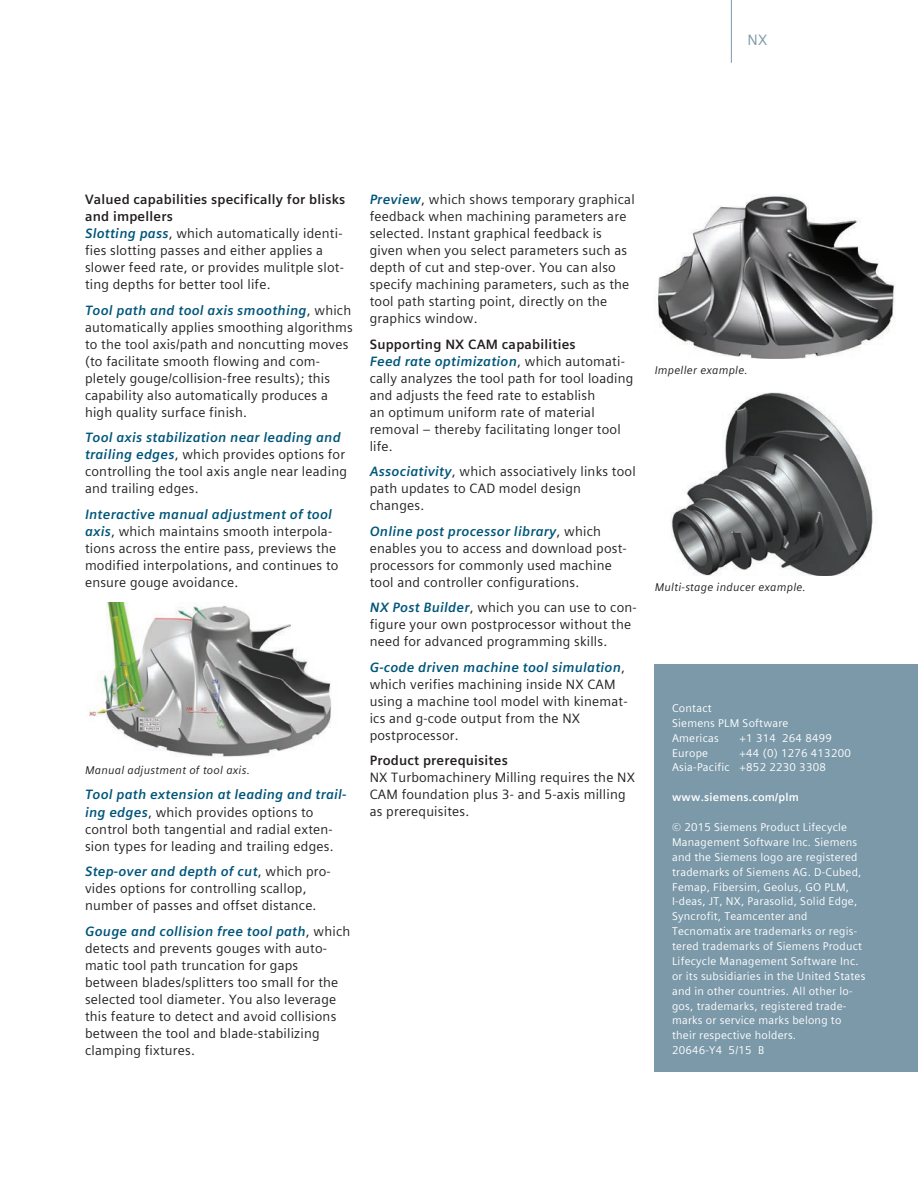
<style>
.page{position:relative;width:918px;height:1188px;background:#fff}
.page>*{position:absolute;margin:0;border:0;box-sizing:border-box;transform-origin:0 0}
.Product_tab___10pt_0{font:15px "Siemens Sans Global";color:#7b99a9}
._04__Copy___9pt_4mm{font:13.5px/17px "Siemens Sans Global";letter-spacing:.015em;color:#231f20}
._04__Head_paragraph{font:700 13.5px/17px "Siemens Sans Global";letter-spacing:.015em;color:#231f20}
._06__Legals__7_5pt_3{font:11.25px/14.9px "Siemens Sans Global";letter-spacing:.02em;color:#fff}
._06__Captions___7_5p{font:italic 11.25px "Siemens Sans Global";letter-spacing:.02em;color:#231f20}
._06__Legals__7_5pt_3-2{font:700 11.25px "Siemens Sans Global";letter-spacing:.02em;color:#fff}
.s1{font-weight:700;font-style:italic;color:#00567a}
</style>
<div class="page">
<img style="left:89px;top:603px;width:243px;height:154px">
<hr style="left:731px;top:0;width:1px;height:63px;background:#7b99a9">
<img style="left:670px;top:392px;width:203px;height:183px">
<img style="left:657px;top:195px;width:238px;height:164px">
<div style="left:655px;top:664px;width:263px;height:407px;background:#7b99a9"></div>
<p class="Product_tab___10pt_0" style="left:748px;top:29px;width:21px">NX</p>
<p class="_04__Head_paragraph" style="left:85px;top:191px;width:262px">Valued capabilities specifically for blisks and impellers</p>
<p class="_04__Copy___9pt_4mm" style="left:85px;top:225px;width:260px"><span class="s1">Slotting pass</span>, which automatically identi&shy;fies slotting passes and either applies a slower feed rate, or provides mulitple slot&shy;ting depths for better tool life.</p>
<p class="_04__Copy___9pt_4mm" style="left:85px;top:302px;width:269px"><span class="s1">Tool path and tool axis smoothing</span>, which automatically applies smoothing algorithms to the tool axis/path and noncutting moves (to facilitate smooth flowing and com&shy;pletely gouge/collision-free results); this capability also automatically produces a high quality surface finish.</p>
<p class="_04__Copy___9pt_4mm" style="left:85px;top:429px;width:263px"><span class="s1">Tool axis stabilization near leading and trailing edges</span>, which provides options for controlling the tool axis angle near leading and trailing edges.</p>
<p class="_04__Copy___9pt_4mm" style="left:85px;top:506px;width:255px"><span class="s1">Interactive manual adjustment of tool axis</span>, which maintains smooth interpola&shy;tions across the entire pass, previews the modified interpolations, and continues to ensure gouge avoidance.</p>
<p class="_06__Captions___7_5p" style="left:85px;top:761px;width:166px">Manual adjustment of tool axis.</p>
<p class="_04__Copy___9pt_4mm" style="left:85px;top:786px;width:263px"><span class="s1">Tool path extension at leading and trail&shy;ing edges</span>, which provides options to control both tangential and radial exten&shy;sion types for leading and trailing edges.</p>
<p class="_04__Copy___9pt_4mm" style="left:85px;top:863px;width:247px"><span class="s1">Step-over and depth of cut</span>, which pro&shy;vides options for controlling scallop, number of passes and offset distance.</p>
<p class="_04__Copy___9pt_4mm" style="left:85px;top:923px;width:267px"><span class="s1">Gouge and collision free tool path</span>, which detects and prevents gouges with auto&shy;matic tool path truncation for gaps between blades/splitters too small for the selected tool diameter. You also leverage this feature to detect and avoid collisions between the tool and blade-stabilizing clamping fixtures.</p>
<p class="_04__Copy___9pt_4mm" style="left:370px;top:191px;width:267px"><span class="s1">Preview</span>, which shows temporary graphical feedback when machining parameters are selected. Instant graphical feedback is given when you select parameters such as depth of cut and step-over. You can also specify machining parameters, such as the tool path starting point, directly on the graphics window.</p>
<p class="_04__Head_paragraph" style="left:370px;top:336px;width:207px">Supporting NX CAM capabilities</p>
<p class="_04__Copy___9pt_4mm" style="left:370px;top:353px;width:265px"><span class="s1">Feed rate optimization</span>, which automati&shy;cally analyzes the tool path for tool loading and adjusts the feed rate to establish<br>an optimum uniform rate of material removal – thereby facilitating longer tool life.</p>
<p class="_04__Copy___9pt_4mm" style="left:370px;top:463px;width:268px"><span class="s1">Associativity</span>, which associatively links tool path updates to CAD model design changes.</p>
<p class="_04__Copy___9pt_4mm" style="left:370px;top:523px;width:259px"><span class="s1">Online post processor library</span>, which enables you to access and download post&shy;processors for commonly used machine tool and controller configurations.</p>
<p class="_04__Copy___9pt_4mm" style="left:370px;top:599px;width:269px"><span class="s1">NX Post Builder</span>, which you can use to con&shy;figure your own postprocessor without the need for advanced programming skills.</p>
<p class="_04__Copy___9pt_4mm" style="left:370px;top:659px;width:259px"><span class="s1">G-code driven machine tool simulation</span>, which verifies machining inside NX CAM using a machine tool model with kinemat&shy;ics and g-code output from the NX postprocessor.</p>
<p class="_04__Head_paragraph" style="left:370px;top:752px;width:140px">Product prerequisites</p>
<p class="_04__Copy___9pt_4mm" style="left:370px;top:769px;width:267px">NX Turbomachinery Milling requires the NX<br>CAM foundation plus 3- and 5-axis milling as prerequisites.</p>
<p class="_06__Captions___7_5p" style="left:655px;top:361px;width:95px">Impeller example.</p>
<p class="_06__Captions___7_5p" style="left:655px;top:579px;width:153px">Multi-stage inducer example.</p>
<p class="_06__Legals__7_5pt_3" style="left:672px;top:701px;width:41px">Contact</p>
<p class="_06__Legals__7_5pt_3" style="left:672px;top:716px;width:118px">Siemens PLM Software</p>
<p class="_06__Legals__7_5pt_3" style="left:672px;top:730px;width:48px">Americas</p>
<p class="_06__Legals__7_5pt_3" style="left:740px;top:730px;width:94px">+1 314 264 8499</p>
<p class="_06__Legals__7_5pt_3" style="left:672px;top:745px;width:38px">Europe</p>
<p class="_06__Legals__7_5pt_3" style="left:672px;top:745px;width:180px;text-indent:68px">+44 (0) 1276 413200<br>Asia-Pacific +852 2230 3308</p>
<p class="_06__Legals__7_5pt_3-2" style="left:672px;top:789px;width:128px">www.siemens.com/plm</p>
<p class="_06__Legals__7_5pt_3" style="left:672px;top:820px;width:195px">© 2015 Siemens Product Lifecycle Management Software Inc. Siemens and the Siemens logo are registered trademarks of Siemens AG. D-Cubed, Femap, Fibersim, Geolus, GO PLM, I-deas, JT, NX, Parasolid, Solid Edge, Syncrofit, Teamcenter and Tecnomatix are trademarks or regis&shy;tered trademarks of Siemens Product Lifecycle Management Software Inc. or its subsidiaries in the United States and in other countries. All other lo&shy;gos, trademarks, registered trade&shy;marks or service marks belong to their respective holders.<br>20646-Y4 5/15 B</p>
</div>
